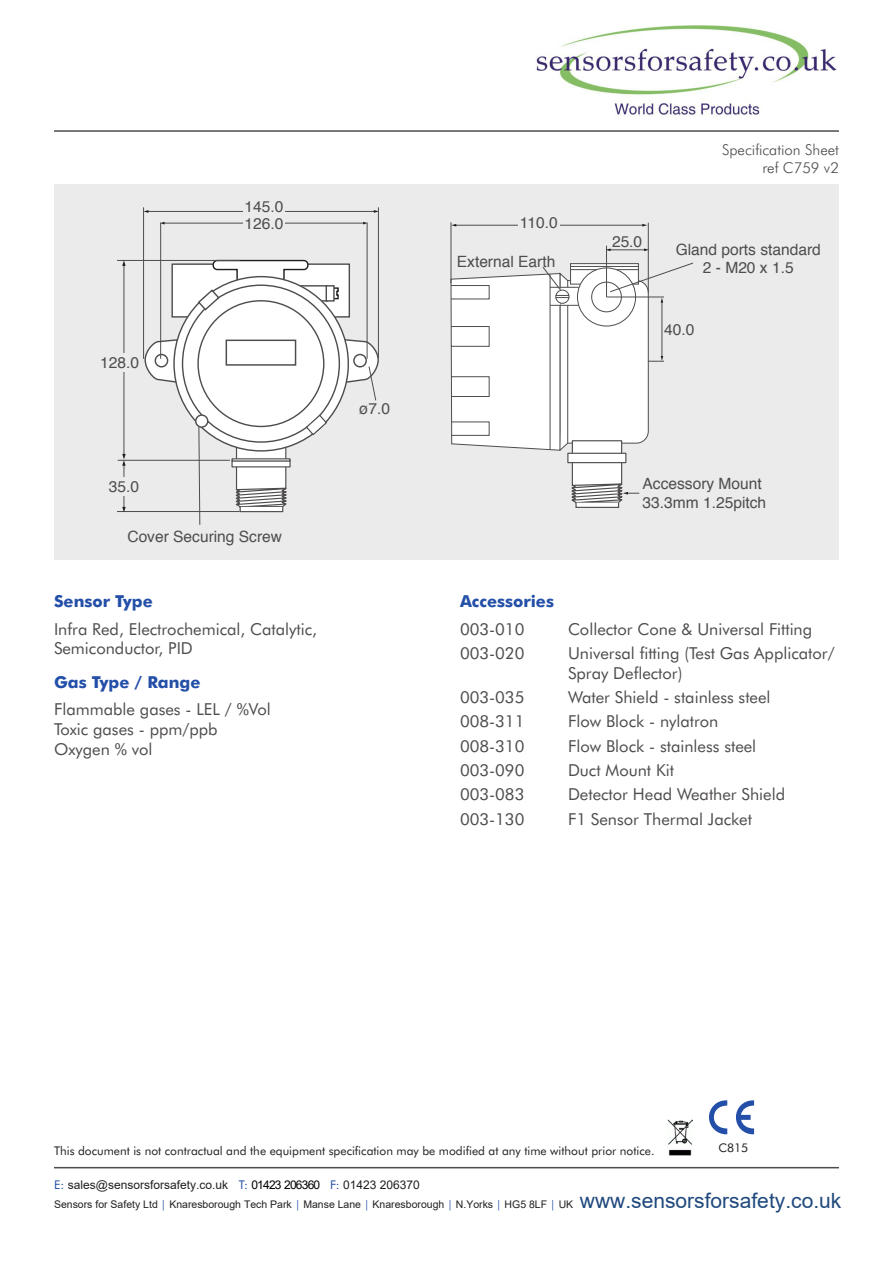
<style>
.page{position:relative;width:893px;height:1263px;background:#fff}
.page>*{position:absolute;margin:0;border:0;box-sizing:border-box;transform-origin:0 0}
.t1{font:16.5px/19.8px "Futura BT";color:#4f4c4d}
.t2{font:700 16.5px "Futura BT";color:#234fa8}
.t3{font:15.6px/18.6px "Helvetica";color:#4f4c4d}
.t4{font:300 15px/18px "Futura BT";color:#4f4c4d;text-align:right}
.t5{font:12px "Futura BT";color:#231f20}
.t6{font:12px "Arial";color:#231f20}
.t7{font:10.5px "Arial";color:#231f20}
.s1{font-family:"Futura BT";color:#234fa8}
.s2{color:#000}
.s3{font-size:21px;color:#1f497d}
</style>
<div class="page">
<div style="left:54px;top:184px;width:785px;height:376px;background:#ebebeb"></div>
<hr style="left:54px;top:1167px;width:785px;height:1px;background:#4f4c4d">
<hr style="left:54px;top:130px;width:785px;height:2px;background:#4f4c4d">
<svg style="left:709px;top:1100px;width:18px;height:34px"></svg>
<svg style="left:736px;top:1100px;width:18px;height:34px"></svg>
<hr style="left:164px;top:223px;width:200px;height:1px;background:#4f4c4d">
<hr style="left:148px;top:211px;width:227px;height:1px;background:#4f4c4d">
<svg style="left:374px;top:210px;width:4px;height:3px"></svg>
<div style="left:243px;top:190px;width:41px;height:43px;background:#ebebeb"></div>
<svg style="left:575px;top:504px;width:44px;height:4px"></svg>
<hr style="left:143px;top:207px;width:1px;height:152px;background:#4f4c4d">
<hr style="left:160px;top:222px;width:1px;height:137px;background:#4f4c4d">
<hr style="left:367px;top:222px;width:1px;height:137px;background:#4f4c4d">
<hr style="left:378px;top:207px;width:1px;height:151px;background:#4f4c4d">
<hr style="left:117px;top:511px;width:123px;height:1px;background:#4f4c4d">
<hr style="left:117px;top:260px;width:123px;height:1px;background:#4f4c4d">
<hr style="left:118px;top:460px;width:112px;height:1px;background:#4f4c4d">
<hr style="left:124px;top:465px;width:1px;height:43px;background:#4f4c4d">
<svg style="left:122px;top:507px;width:4px;height:5px"></svg>
<hr style="left:124px;top:265px;width:1px;height:190px;background:#4f4c4d">
<svg style="left:122px;top:454px;width:4px;height:12px"></svg>
<svg style="left:122px;top:261px;width:4px;height:5px"></svg>
<hr style="left:606px;top:246px;width:1px;height:51px;background:#4f4c4d">
<hr style="left:648px;top:223px;width:1px;height:70px;background:#4f4c4d">
<hr style="left:451px;top:222px;width:1px;height:61px;background:#4f4c4d">
<hr style="left:455px;top:225px;width:188px;height:1px;background:#4f4c4d">
<svg style="left:451px;top:224px;width:5px;height:3px"></svg>
<hr style="left:610px;top:250px;width:35px;height:1px;background:#4f4c4d">
<svg style="left:644px;top:248px;width:5px;height:3px"></svg>
<div style="left:518px;top:213px;width:41px;height:19px;background:#ebebeb"></div>
<div style="left:99px;top:353px;width:41px;height:18px;background:#ebebeb"></div>
<div style="left:107px;top:478px;width:42px;height:18px;background:#ebebeb"></div>
<svg style="left:144px;top:259px;width:235px;height:266px"></svg>
<svg style="left:450px;top:262px;width:243px;height:242px"></svg>
<div style="left:226px;top:340px;width:70px;height:26px;background:#fff;border:1px solid #4f4c4d"></div>
<div style="left:353px;top:354px;width:14px;height:13px;border:1px solid #4f4c4d;border-radius:50%"></div>
<img style="left:668px;top:1119px;width:25px;height:36px">
<img style="left:535px;top:25px;width:302px;height:91px">
<p class="t3" style="left:244px;top:199px;width:40px;line-height:16.8px">145.0<br>126.0</p>
<p class="t3" style="left:100px;top:353px;width:40px">128.0</p>
<p class="t3" style="left:109px;top:478px;width:32px">35.0</p>
<p class="t3" style="left:127px;top:527px;width:156px">Cover Securing Screw</p>
<p class="t2" style="left:54px;top:591px;width:100px">Sensor Type</p>
<p class="t1" style="left:54px;top:619px;width:265px">Infra Red, Electrochemical, Catalytic,<br>Semiconductor, PID</p>
<p class="t2" style="left:54px;top:672px;width:148px">Gas Type / Range</p>
<p class="t1" style="left:54px;top:699px;width:218px">Flammable gases - LEL / %Vol<br>Toxic gases - ppm/ppb<br>Oxygen % vol</p>
<p class="t3" style="left:359px;top:399px;width:33px">ø7.0</p>
<p class="t3" style="left:520px;top:213px;width:39px">110.0</p>
<p class="t3" style="left:457px;top:253px;width:100px">External Earth</p>
<p class="t4" style="left:722px;top:140px;width:118px">Specification Sheet ref C759 v2</p>
<p class="t3" style="left:612px;top:232px;width:32px">25.0</p>
<p class="t3" style="left:676px;top:240px;width:147px;text-align:center">Gland ports standard<br>2 - M20 x 1.5</p>
<p class="t3" style="left:664px;top:321px;width:32px">40.0</p>
<p class="t3" style="left:643px;top:475px;width:125px">Accessory Mount<br>33.3mm 1.25pitch</p>
<p class="t2" style="left:460px;top:591px;width:96px">Accessories</p>
<p class="t1" style="left:460px;top:619px;width:66px">003-010</p>
<p class="t1" style="left:568px;top:619px;width:246px">Collector Cone &amp; Universal Fitting</p>
<p class="t1" style="left:460px;top:643px;width:66px">003-020</p>
<p class="t1" style="left:568px;top:643px;width:268px">Universal fitting (Test Gas Applicator/<br>Spray Deflector)</p>
<p class="t1" style="left:460px;top:687px;width:66px">003-035</p>
<p class="t1" style="left:568px;top:687px;width:204px">Water Shield - stainless steel</p>
<p class="t1" style="left:460px;top:711px;width:66px">008-311</p>
<p class="t1" style="left:568px;top:711px;width:152px">Flow Block - nylatron</p>
<p class="t1" style="left:460px;top:736px;width:66px">008-310</p>
<p class="t1" style="left:568px;top:736px;width:190px">Flow Block - stainless steel</p>
<p class="t1" style="left:460px;top:760px;width:66px">003-090</p>
<p class="t1" style="left:568px;top:760px;width:108px">Duct Mount Kit</p>
<p class="t1" style="left:460px;top:784px;width:66px">003-083</p>
<p class="t1" style="left:568px;top:784px;width:219px">Detector Head Weather Shield</p>
<p class="t1" style="left:460px;top:809px;width:66px">003-130</p>
<p class="t1" style="left:568px;top:809px;width:186px">F1 Sensor Thermal Jacket</p>
<p class="t5" style="left:54px;top:1143px;width:602px">This document is not contractual and the equipment specification may be modified at any time without prior notice.</p>
<p class="t5" style="left:718px;top:1140px;width:31px">C815</p>
<p class="t6" style="left:54px;top:1180px;width:367px"><span class="s1">E:</span> sales@sensorsforsafety.co.uk <span class="s1">T:</span> <span class="s2">01423 206360</span> <span class="s1">F:</span> 01423 206370</p>
<p class="t7" style="left:54px;top:1201px;width:789px">Sensors for Safety Ltd <span class="s1">|</span> Knaresborough Tech Park <span class="s1">|</span> Manse Lane <span class="s1">|</span> Knaresborough <span class="s1">|</span> N.Yorks <span class="s1">|</span> HG5 8LF <span class="s1">|</span> UK <span class="s3">www.sensorsforsafety.co.uk</span></p>
</div>
